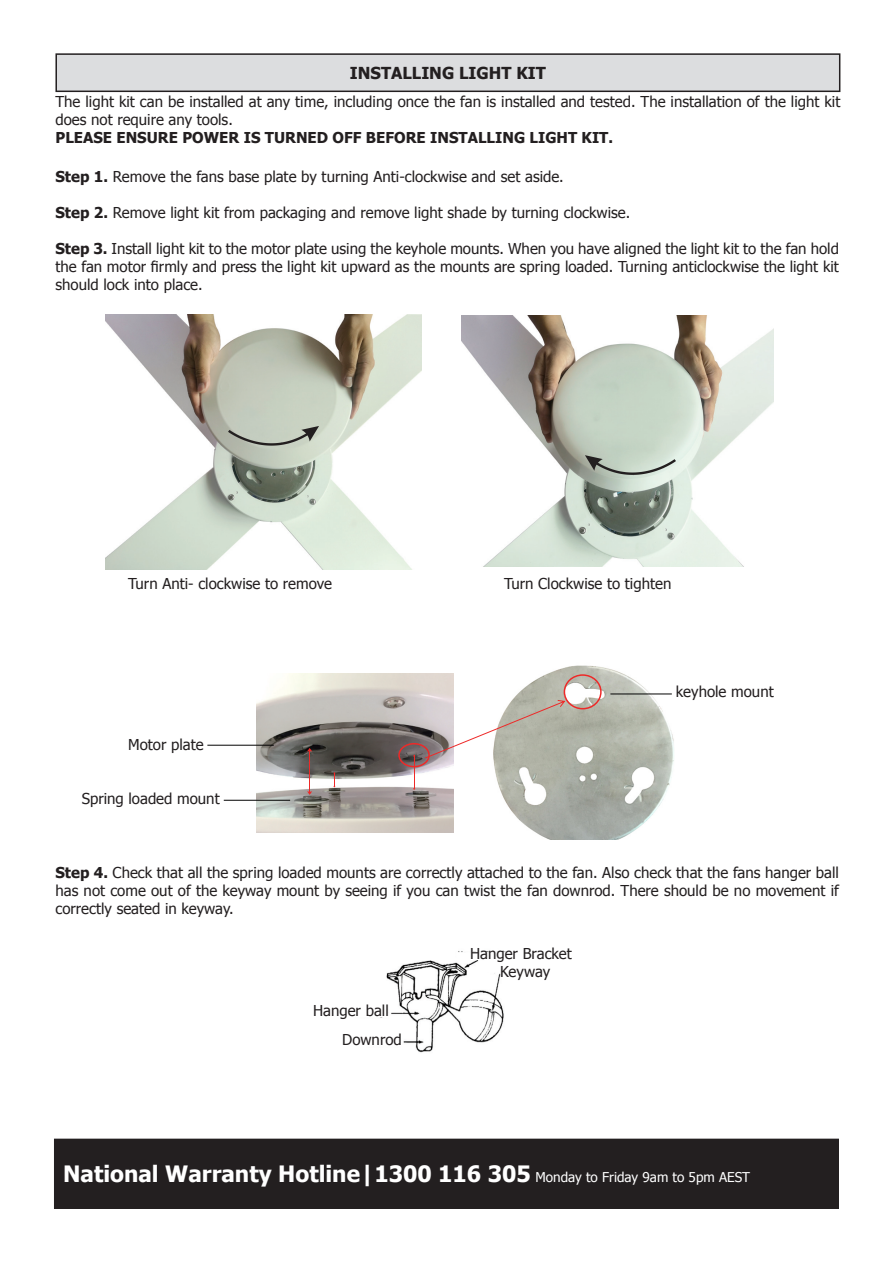
<style>
.page{position:relative;width:893px;height:1263px;background:#fff}
.page>*{position:absolute;margin:0;border:0;box-sizing:border-box;transform-origin:0 0}
.t1{font:700 22.5px "Tahoma";color:#fff}
.HEADING{font:700 16.5px "Tahoma";color:#231f20}
.t2{font:15px/18px "Tahoma";color:#231f20;text-align:justify}
.t3{font:700 15px "Tahoma";color:#231f20}
.s1{font-weight:700}
.s2{font-weight:400;font-size:13.5px}
</style>
<div class="page">
<img style="left:106px;top:315px;width:315px;height:255px">
<img style="left:462px;top:316px;width:311px;height:250px">
<svg style="left:228px;top:426px;width:91px;height:20px;background:#a9afa4"></svg>
<svg style="left:585px;top:455px;width:91px;height:20px;background:#acb6ac"></svg>
<img style="left:257px;top:673px;width:196px;height:159px">
<svg style="left:307px;top:748px;width:5px;height:47px"></svg>
<svg style="left:413px;top:754px;width:2px;height:36px"></svg>
<svg style="left:333px;top:772px;width:3px;height:15px"></svg>
<hr style="left:207px;top:745px;width:67px;height:1px;background:#030303">
<hr style="left:224px;top:800px;width:66px;height:1px;background:#030303">
<img style="left:493px;top:665px;width:181px;height:175px">
<hr style="left:610px;top:694px;width:62px;height:1px;background:#030303">
<div style="left:398px;top:743px;width:32px;height:24px;border:2px solid #ee2928;border-radius:50%"></div>
<svg style="left:425px;top:700px;width:140px;height:58px"></svg>
<div style="left:564px;top:674px;width:38px;height:35px;border:2px solid #ee2928;border-radius:50%"></div>
<div style="left:56px;top:54px;width:784px;height:37px;background:#dcdddf"></div>
<div style="left:55px;top:53px;width:785px;height:39px;border:2px solid #231f20"></div>
<img style="left:380px;top:951px;width:126px;height:102px">
<div style="left:456px;top:952px;width:51px;height:8px;background:#fff"></div>
<div style="left:352px;top:1039px;width:51px;height:8px;background:#fff"></div>
<div style="left:338px;top:1009px;width:51px;height:8px;background:#fff"></div>
<div style="left:477px;top:965px;width:43px;height:8px;background:#fff"></div>
<div style="left:55px;top:1139px;width:783px;height:69px;background:#231f20"></div>
<div style="left:54px;top:1139px;width:785px;height:70px;border:2px solid #231f20"></div>
<p class="HEADING" style="left:350px;top:61px;width:198px">INSTALLING LIGHT KIT</p>
<p class="t2" style="left:55px;top:91px;width:786px">The light kit can be installed at any time, including once the fan is installed and tested. The installation of the light kit does not require any tools.</p>
<p class="t3" style="left:55px;top:127px;width:559px">PLEASE ENSURE POWER IS TURNED OFF BEFORE INSTALLING LIGHT KIT.</p>
<p class="t2" style="left:55px;top:167px;width:510px"><span class="s1">Step 1.</span> Remove the fans base plate by turning Anti-clockwise and set aside.</p>
<p class="t2" style="left:55px;top:203px;width:576px"><span class="s1">Step 2.</span> Remove light kit from packaging and remove light shade by turning clockwise.</p>
<p class="t2" style="left:55px;top:239px;width:785px"><span class="s1">Step 3.</span> Install light kit to the motor plate using the keyhole mounts. When you have aligned the light kit to the fan hold the fan motor firmly and press the light kit upward as the mounts are spring loaded. Turning anticlockwise the light kit should lock into place.</p>
<p class="t2" style="left:128px;top:573px;width:205px">Turn Anti- clockwise to remove</p>
<p class="t2" style="left:504px;top:573px;width:169px">Turn Clockwise to tighten</p>
<p class="t2" style="left:128px;top:734px;width:77px">Motor plate</p>
<p class="t2" style="left:82px;top:789px;width:139px">Spring loaded mount</p>
<p class="t2" style="left:676px;top:682px;width:99px">keyhole mount</p>
<p class="t2" style="left:55px;top:862px;width:785px"><span class="s1">Step 4.</span> Check that all the spring loaded mounts are correctly attached to the fan. Also check that the fans hanger ball has not come out of the keyway mount by seeing if you can twist the fan downrod. There should be no movement if correctly seated in keyway.</p>
<p class="t2" style="left:470px;top:943px;width:103px">Hanger Bracket</p>
<p class="t2" style="left:500px;top:962px;width:52px">Keyway</p>
<p class="t2" style="left:313px;top:1001px;width:77px">Hanger ball</p>
<p class="t2" style="left:342px;top:1030px;width:61px">Downrod</p>
<p class="t1" style="left:63px;top:1158px;width:688px">National Warranty Hotline|1300 116 305 <span class="s2">Monday to Friday 9am to 5pm AEST</span></p>
</div>
